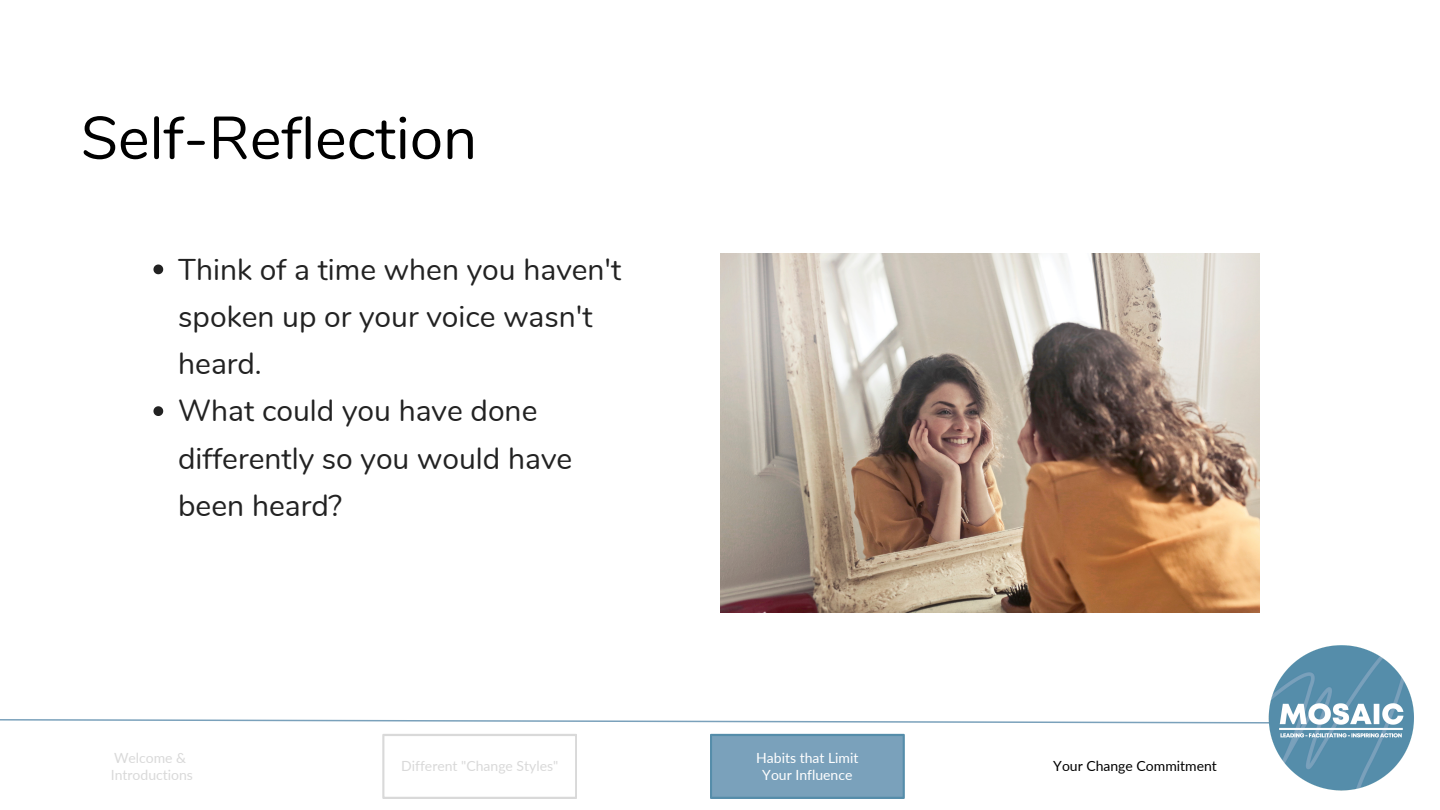
<style>
.page{position:relative;width:1440px;height:810px;background:#fff}
.page>*{position:absolute;margin:0;border:0;box-sizing:border-box;transform-origin:0 0}
.t1{font:60px "Nunito";color:#000}
.t2{font:30px/47.2px "Nunito";color:#222}
.t3{font:14px "Lato";color:#d9d9d9}
.t4{font:14px "Lato";color:#fff}
.t5{font:14px "Lato";color:#000}
</style>
<div class="page">
<svg style="left:153px;top:265px;width:10px;height:9px"></svg>
<svg style="left:153px;top:406px;width:10px;height:10px"></svg>
<img style="left:721px;top:253px;width:539px;height:360px">
<svg style="left:0;top:719px;width:1263px;height:5px"></svg>
<img style="left:1263px;top:645px;width:151px;height:146px">
<svg style="left:710px;top:734px;width:195px;height:65px;background:#769fb9"></svg>
<svg style="left:382px;top:734px;width:195px;height:65px"></svg>
<p class="t1" style="left:81px;top:98px;width:398px">Self-Reflection</p>
<p class="t2" style="left:178px;top:246px;width:445px">Think of a time when you haven't spoken up or your voice wasn't heard.</p>
<p class="t2" style="left:178px;top:388px;width:396px">What could you have done differently so you would have been heard?</p>
<p class="t3" style="left:114px;top:749px;width:74px">Welcome &amp;</p>
<p class="t3" style="left:111px;top:766px;width:84px">Introductions</p>
<p class="t3" style="left:401px;top:758px;width:159px">Different "Change Styles"</p>
<p class="t4" style="left:756px;top:749px;width:104px">Habits that Limit</p>
<p class="t4" style="left:762px;top:766px;width:92px">Your Influence</p>
<p class="t5" style="left:1053px;top:758px;width:165px">Your Change Commitment</p>
</div>
